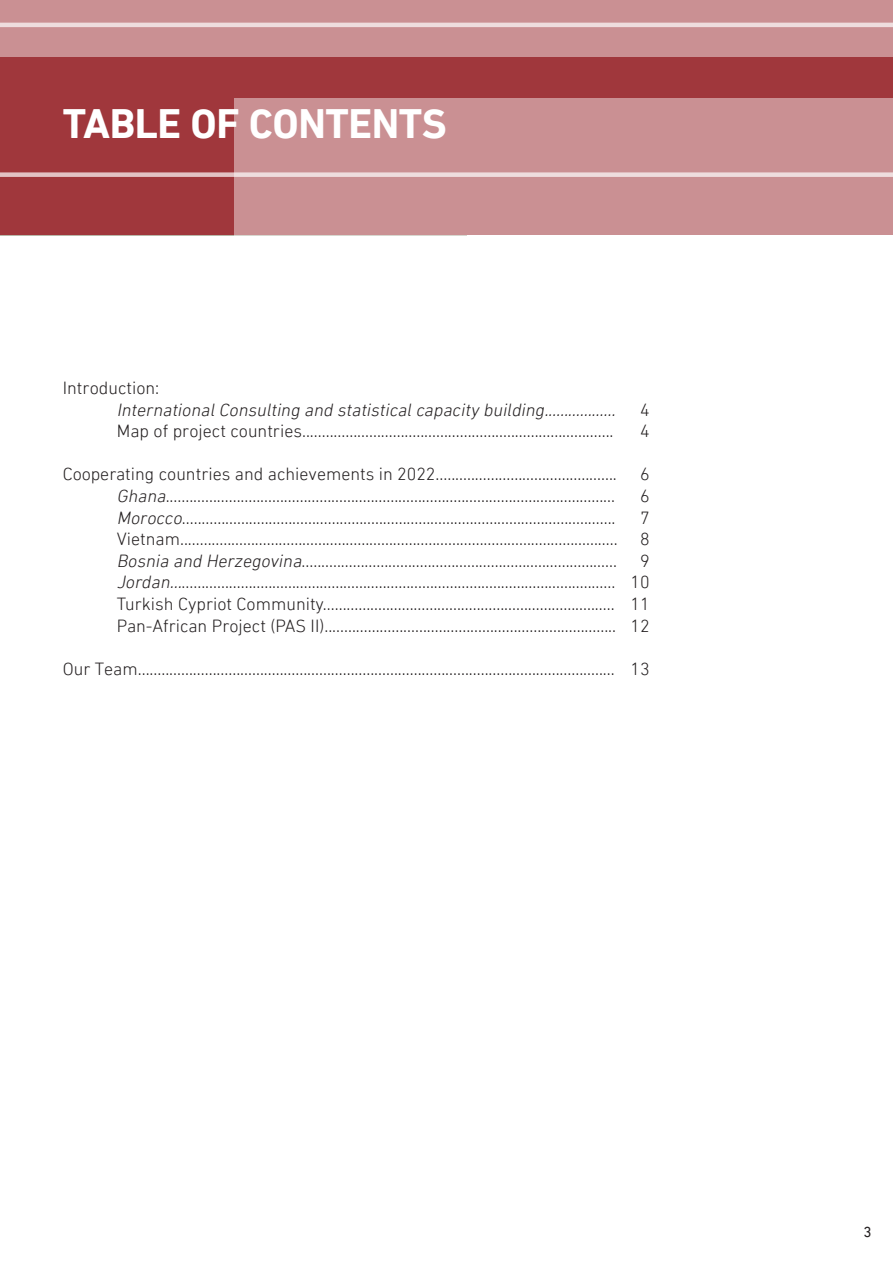
<style>
.page{position:relative;width:893px;height:1263px;background:#fff}
.page>*{position:absolute;margin:0;border:0;box-sizing:border-box;transform-origin:0 0}
.t1{font:700 42px "DIN Next LT Pro";letter-spacing:-.01em;color:#fff}
.t2{font:300 18px "DIN Next LT Pro";color:#231f20}
.t3{font:italic 300 18px "DIN Next LT Pro";color:#231f20}
.t4{font:15px "DIN Next LT Pro";color:#231f20}
.s1{font-style:italic}
</style>
<div class="page">
<div style="left:0;top:0;width:893px;height:235px;background:#a0373c"></div>
<div style="left:234px;top:177px;width:659px;height:59px;background:#ca9093"></div>
<div style="left:0;top:0;width:893px;height:57px;background:#ca9093"></div>
<svg style="left:0;top:23px;width:893px;height:154px"></svg>
<p class="t1" style="left:63px;top:100px;width:386px">TABLE OF CONTENTS</p>
<p class="t2" style="left:63px;top:378px;width:98px">Introduction:</p>
<p class="t3" style="left:117px;top:399px;width:504px">InternationalConsulting and statisticalcapacity building..................</p>
<p class="t2" style="left:117px;top:421px;width:498px">Map of project countries...............................................................................</p>
<p class="t2" style="left:63px;top:464px;width:556px">Cooperating countries and achievements in 2022..............................................</p>
<p class="t2" style="left:117px;top:486px;width:500px"><span class="s1">Ghana</span>..................................................................................................................</p>
<p class="t2" style="left:117px;top:507px;width:500px"><span class="s1">Morocco</span>..............................................................................................................</p>
<p class="t2" style="left:117px;top:529px;width:502px">Vietnam...............................................................................................................</p>
<p class="t2" style="left:117px;top:550px;width:502px"><span class="s1">Bosnia and Herzegovina</span>................................................................................</p>
<p class="t2" style="left:117px;top:572px;width:500px"><span class="s1">Jordan...</span>..............................................................................................................</p>
<p class="t2" style="left:117px;top:594px;width:499px">Turkish Cypriot Community..........................................................................</p>
<p class="t2" style="left:117px;top:615px;width:501px">Pan-African Project (PAS II)..........................................................................</p>
<p class="t2" style="left:63px;top:658px;width:553px">Our Team.........................................................................................................................</p>
<p class="t2" style="left:640px;top:399px;width:11px">4</p>
<p class="t2" style="left:640px;top:421px;width:11px">4</p>
<p class="t2" style="left:640px;top:464px;width:11px">6</p>
<p class="t2" style="left:640px;top:486px;width:11px">6</p>
<p class="t2" style="left:640px;top:507px;width:11px">7</p>
<p class="t2" style="left:640px;top:529px;width:11px">8</p>
<p class="t2" style="left:640px;top:550px;width:11px">9</p>
<p class="t2" style="left:630px;top:572px;width:21px">10</p>
<p class="t2" style="left:630px;top:594px;width:21px">11</p>
<p class="t2" style="left:630px;top:615px;width:21px">12</p>
<p class="t2" style="left:630px;top:658px;width:21px">13</p>
<p class="t4" style="left:864px;top:1223px;width:10px">3</p>
</div>
